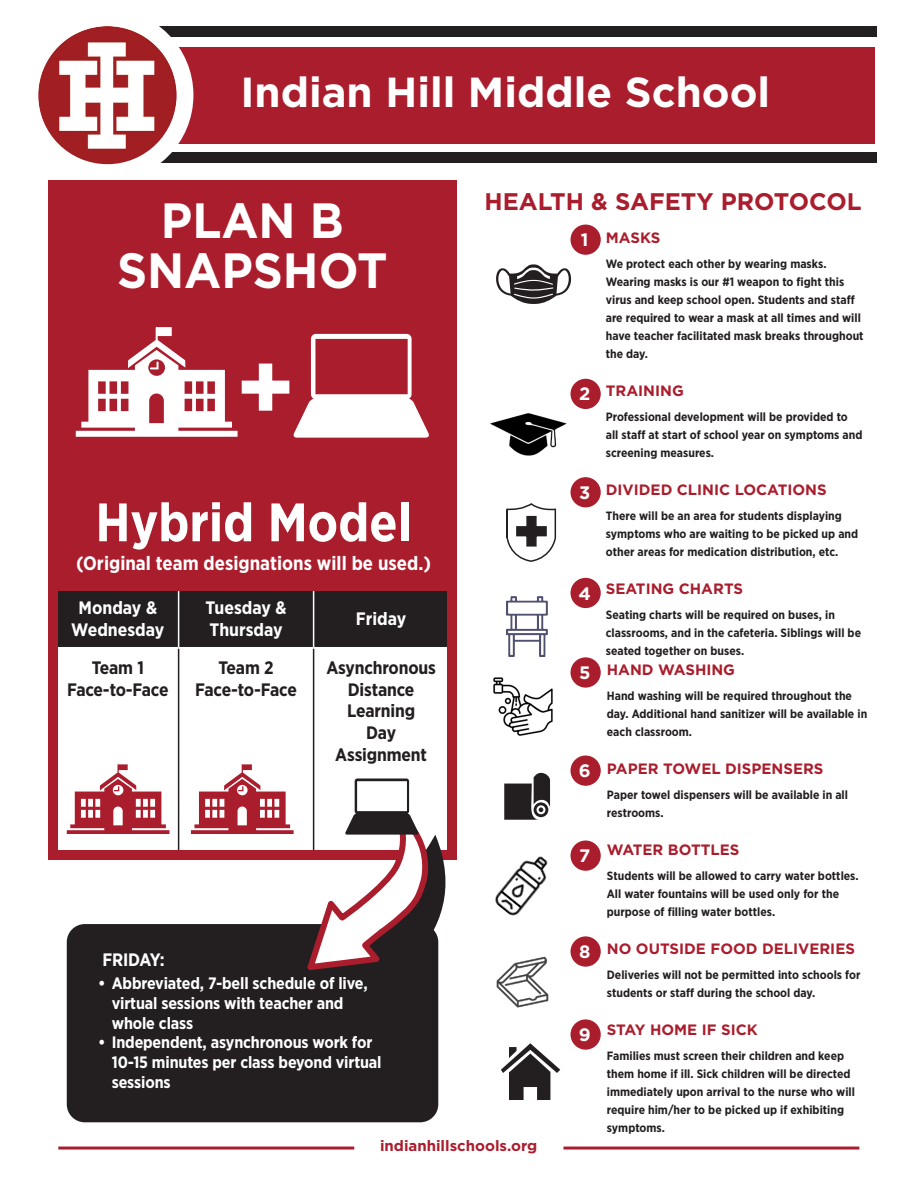
<style>
.page{position:relative;width:918px;height:1188px;background:#fff}
.page>*{position:absolute;margin:0;border:0;box-sizing:border-box;transform-origin:0 0}
.t1{font:700 condensed 54px "Gotham Pro";color:#fff}
.t2{font:700 49.5px/49.5px "Gotham Pro";color:#fff;text-align:center;scale:.95 1}
.t3{font:700 42px "Gotham Pro";color:#fff}
.t4{font:700 24px "Gotham Pro";color:#aa1d2d}
.t5{font:700 condensed 19.5px "Gotham Pro";color:#fff}
.t6{font:700 condensed 18px/21.6px "Gotham Pro";letter-spacing:-.01em;color:#231f20;text-align:center}
.t7{font:700 condensed 18px/21.6px "Gotham Pro";color:#fff;text-align:center}
.t8{font:700 18px "Gotham Pro";color:#fff}
.t9{font:700 condensed 16.5px/19.8px "Gotham Pro";letter-spacing:-.01em;color:#fff}
.t10{font:700 15px "Gotham Pro";color:#aa1d2d}
.t11{font:700 condensed 12px/18px "Gotham Pro";color:#231f20}
</style>
<div class="page">
<div style="left:58px;top:590px;width:389px;height:57px;background:#231f20"></div>
<hr style="left:178px;top:648px;width:1px;height:204px;background:#231f20">
<hr style="left:313px;top:648px;width:1px;height:204px;background:#231f20">
<hr style="left:178px;top:590px;width:1px;height:57px;background:#fff">
<hr style="left:313px;top:590px;width:1px;height:57px;background:#fff">
<svg style="left:191px;top:764px;width:103px;height:70px"></svg>
<svg style="left:67px;top:764px;width:102px;height:70px"></svg>
<div style="left:56px;top:475px;width:397px;height:115px;background:#aa1d2d"></div>
<div style="left:49px;top:180px;width:9px;height:680px;background:#aa1d2d"></div>
<div style="left:50px;top:47px;width:825px;height:96px;background:#aa1d2d"></div>
<div style="left:87px;top:153px;width:790px;height:10px;background:#231f20"></div>
<div style="left:87px;top:26px;width:790px;height:10px;background:#231f20"></div>
<div style="left:21px;top:9px;width:172px;height:173px;background:#fff;border-radius:50%"></div>
<img style="left:38px;top:26px;width:139px;height:138px;border-radius:69px">
<div style="left:53px;top:180px;width:400px;height:331px;background:#aa1d2d"></div>
<svg style="left:496px;top:264px;width:75px;height:40px"></svg>
<img style="left:507px;top:596px;width:41px;height:61px">
<img style="left:496px;top:956px;width:53px;height:52px">
<img style="left:493px;top:677px;width:60px;height:59px">
<img style="left:495px;top:856px;width:53px;height:60px">
<img style="left:490px;top:413px;width:77px;height:43px">
<svg style="left:504px;top:773px;width:46px;height:47px"></svg>
<svg style="left:501px;top:1043px;width:59px;height:57px"></svg>
<svg style="left:506px;top:504px;width:51px;height:58px"></svg>
<div style="left:571px;top:225px;width:30px;height:30px;background:#aa1d2d;border-radius:50%"></div>
<div style="left:571px;top:657px;width:30px;height:31px;background:#aa1d2d;border-radius:50%"></div>
<div style="left:571px;top:756px;width:30px;height:30px;background:#aa1d2d;border-radius:50%"></div>
<div style="left:571px;top:841px;width:30px;height:30px;background:#aa1d2d;border-radius:50%"></div>
<div style="left:571px;top:936px;width:30px;height:31px;background:#aa1d2d;border-radius:50%"></div>
<div style="left:571px;top:1019px;width:30px;height:31px;background:#aa1d2d;border-radius:50%"></div>
<div style="left:571px;top:379px;width:30px;height:30px;background:#aa1d2d;border-radius:50%"></div>
<div style="left:571px;top:477px;width:30px;height:30px;background:#aa1d2d;border-radius:50%"></div>
<div style="left:571px;top:578px;width:30px;height:30px;background:#aa1d2d;border-radius:50%"></div>
<hr style="left:58px;top:1147px;width:296px;height:3px;background:#aa1d2d">
<hr style="left:563px;top:1147px;width:296px;height:3px;background:#aa1d2d">
<div style="left:447px;top:180px;width:10px;height:680px;background:#aa1d2d"></div>
<div style="left:54px;top:851px;width:403px;height:9px;background:#aa1d2d"></div>
<svg style="left:76px;top:327px;width:353px;height:111px"></svg>
<div style="left:67px;top:924px;width:371px;height:198px;background:#231f20;border-radius:18px"></div>
<svg style="left:73px;top:835px;width:374px;height:164px;fill:#251f22"></svg>
<svg style="left:303px;top:779px;width:126px;height:196px"></svg>
<p class="t3" style="left:240px;top:68px;width:531px">Indian Hill Middle School</p>
<p class="t2" style="left:117px;top:195px;width:286px">PLAN B<br>SNAPSHOT</p>
<p class="t1" style="left:96px;top:491px;width:318px">Hybrid Model</p>
<p class="t5" style="left:76px;top:552px;width:357px">(Original team designations will be used.)</p>
<p class="t7" style="left:71px;top:596px;width:95px">Monday &amp;<br>Wednesday</p>
<p class="t7" style="left:205px;top:596px;width:83px">Tuesday &amp;</p>
<p class="t7" style="left:209px;top:618px;width:75px">Thursday</p>
<p class="t7" style="left:356px;top:607px;width:52px">Friday</p>
<p class="t6" style="left:67px;top:657px;width:103px">Team 1<br>Face-to-Face</p>
<p class="t6" style="left:195px;top:657px;width:103px">Team 2<br>Face-to-Face</p>
<p class="t6" style="left:326px;top:657px;width:111px">Asynchronous<br>Distance<br>Learning<br>Day<br>Assignment</p>
<p class="t7" style="left:103px;top:949px;width:64px">FRIDAY:</p>
<p class="t9" style="left:112px;top:973px;width:257px;text-indent:-14px">• Abbreviated, 7-bell schedule of live, virtual sessions with teacher and whole class</p>
<p class="t9" style="left:112px;top:1032px;width:271px;text-indent:-14px">• Independent, asynchronous work for<br>10-15 minutes per class beyond virtual sessions</p>
<p class="t4" style="left:485px;top:187px;width:379px">HEALTH &amp; SAFETY PROTOCOL</p>
<p class="t8" style="left:581px;top:229px;width:9px">1</p>
<p class="t10" style="left:606px;top:229px;width:56px">MASKS</p>
<p class="t11" style="left:606px;top:255px;width:259px">We protect each other by wearing masks.<br>Wearing masks is our #1 weapon to fight this virus and keep school open. Students and staff are required to wear a mask at all times and will have teacher facilitated mask breaks throughout the day.</p>
<p class="t10" style="left:606px;top:382px;width:79px">TRAINING</p>
<p class="t11" style="left:606px;top:408px;width:258px">Professional development will be provided to all staff at start of school year on symptoms and screening measures.</p>
<p class="t10" style="left:606px;top:481px;width:222px">DIVIDED CLINIC LOCATIONS</p>
<p class="t11" style="left:606px;top:507px;width:254px">There will be an area for students displaying symptoms who are waiting to be picked up and other areas for medication distribution, etc.</p>
<p class="t10" style="left:606px;top:580px;width:139px">SEATING CHARTS</p>
<p class="t11" style="left:606px;top:606px;width:257px">Seating charts will be required on buses, in classrooms, and in the cafeteria. Siblings will be seated together on buses.</p>
<p class="t10" style="left:607px;top:661px;width:130px">HAND WASHING</p>
<p class="t11" style="left:607px;top:686px;width:262px">Hand washing will be required throughout the day. Additional hand sanitizer will be available in each classroom.</p>
<p class="t10" style="left:607px;top:760px;width:218px">PAPER TOWEL DISPENSERS</p>
<p class="t11" style="left:607px;top:785px;width:243px">Paper towel dispensers will be available in all restrooms.</p>
<p class="t10" style="left:607px;top:841px;width:134px">WATER BOTTLES</p>
<p class="t11" style="left:607px;top:866px;width:253px">Students will be allowed to carry water bottles.<br>All water fountains will be used only for the purpose of filling water bottles.</p>
<p class="t10" style="left:607px;top:940px;width:250px">NO OUTSIDE FOOD DELIVERIES</p>
<p class="t11" style="left:607px;top:965px;width:255px">Deliveries will not be permitted into schools for students or staff during the school day.</p>
<p class="t10" style="left:607px;top:1021px;width:152px">STAY HOME IF SICK</p>
<p class="t11" style="left:607px;top:1046px;width:250px">Families must screen their children and keep them home if ill. Sick children will be directed immediately upon arrival to the nurse who will require him/her to be picked up if exhibiting symptoms.</p>
<p class="t8" style="left:579px;top:384px;width:13px">2</p>
<p class="t8" style="left:579px;top:482px;width:13px">3</p>
<p class="t8" style="left:579px;top:583px;width:14px">4</p>
<p class="t8" style="left:579px;top:662px;width:13px">5</p>
<p class="t8" style="left:579px;top:760px;width:13px">6</p>
<p class="t8" style="left:579px;top:845px;width:13px">7</p>
<p class="t8" style="left:579px;top:941px;width:13px">8</p>
<p class="t8" style="left:579px;top:1024px;width:13px">9</p>
<p class="t10" style="left:380px;top:1137px;width:159px">indianhillschools.org</p>
</div>
